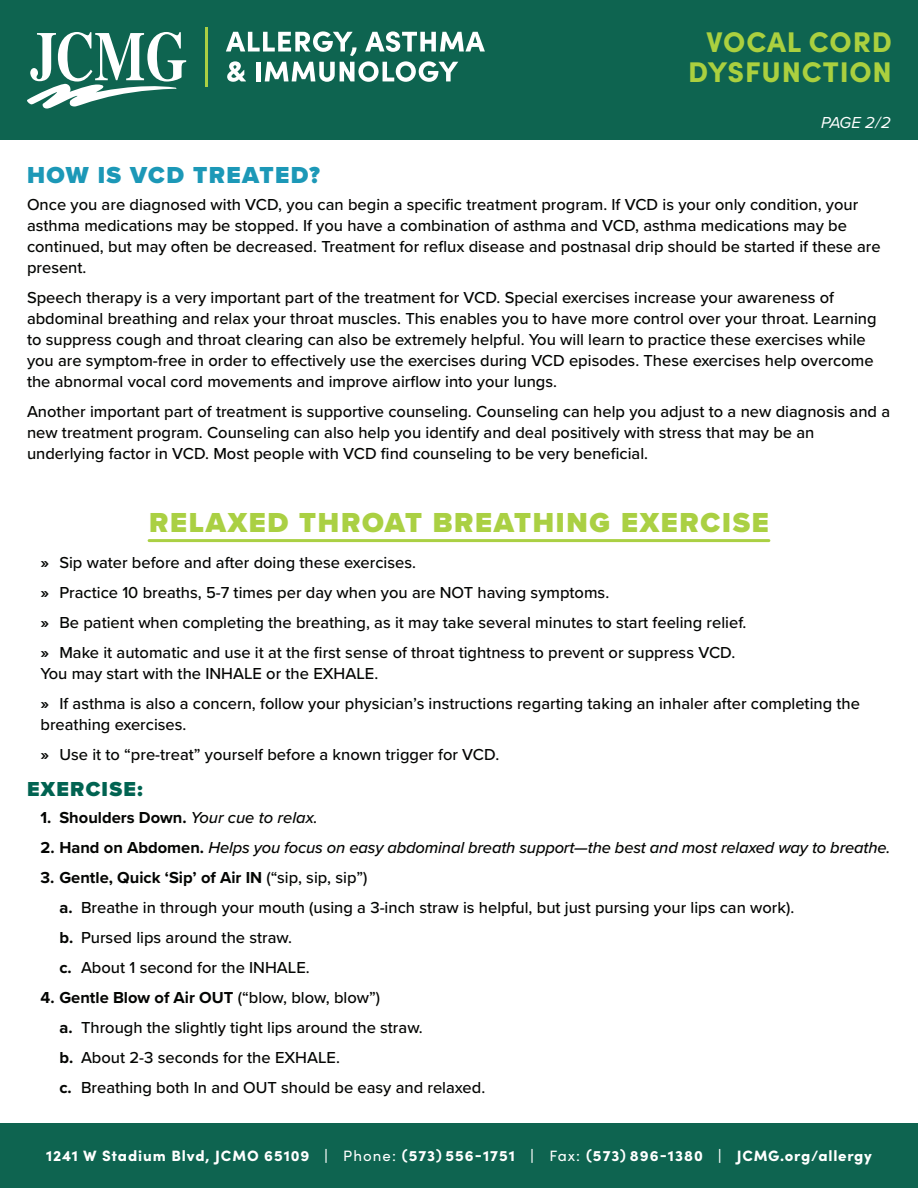
<style>
.page{position:relative;width:918px;height:1188px;background:#fff}
.page>*{position:absolute;margin:0;border:0;box-sizing:border-box;transform-origin:0 0}
.t1{font:900 28.5px "Proxima Nova";letter-spacing:.06em;color:#aad043}
.t2{font:900 28.5px/29.8px "Sofia Pro";letter-spacing:.03em;color:#abd03f;text-align:right}
.t3{font:900 24px "Proxima Nova";letter-spacing:.06em;color:#1c98b7}
.t4{font:900 21px "Proxima Nova";letter-spacing:.06em;color:#016351}
.t5{font:500 16.5px/30px "Proxima Nova";color:#040503}
.t6{font:italic 500 16.5px "Proxima Nova";letter-spacing:-.01em;color:#040503}
.t7{font:700 16.5px "Proxima Nova";color:#040503}
.t8{font:italic 16.5px "Proxima Nova";color:#fff}
.t9{font:900 15px "Sofia Pro";letter-spacing:.06em;color:#fff}
.s1{font-weight:700}
.s2{font-weight:500;font-style:italic}
.s3{font-weight:700;font-style:normal}
.s4{font-weight:400}
</style>
<div class="page">
<div style="left:0;top:0;width:918px;height:140px;background:#0e6450"></div>
<div style="left:0;top:1123px;width:918px;height:65px;background:#0e6450"></div>
<svg style="left:226px;top:31px;width:259px;height:51px"></svg>
<hr style="left:205px;top:27px;width:2px;height:60px;background:#aad043">
<svg style="left:27px;top:32px;width:159px;height:77px"></svg>
<hr style="left:149px;top:539px;width:620px;height:3px;background:#aad043">
<h1 class="t2" style="left:688px;top:31px;width:205px">VOCAL CORD<br>DYSFUNCTION</h1>
<p class="t8" style="left:821px;top:115px;width:71px">PAGE 2/2</p>
<h2 class="t3" style="left:27px;top:164px;width:294px">HOW IS VCD TREATED?</h2>
<p class="t5" style="left:27px;top:195px;width:855px;line-height:21px">Once you are diagnosed with VCD, you can begin a specific treatment program. If VCD is your only condition, your asthma medications may be stopped. If you have a combination of asthma and VCD, asthma medications may be continued, but may often be decreased. Treatment for reflux disease and postnasal drip should be started if these are present.</p>
<p class="t5" style="left:27px;top:288px;width:851px;line-height:21px">Speech therapy is a very important part of the treatment for VCD. Special exercises increase your awareness of abdominal breathing and relax your throat muscles. This enables you to have more control over your throat. Learning to suppress cough and throat clearing can also be extremely helpful. You will learn to practice these exercises while you are symptom-free in order to effectively use the exercises during VCD episodes. These exercises help overcome the abnormal vocal cord movements and improve airflow into your lungs.</p>
<p class="t5" style="left:27px;top:402px;width:865px;line-height:21px">Another important part of treatment is supportive counseling. Counseling can help you adjust to a new diagnosis and a new treatment program. Counseling can also help you identify and deal positively with stress that may be an underlying factor in VCD. Most people with VCD find counseling to be very beneficial.</p>
<h1 class="t1" style="left:149px;top:510px;width:621px">RELAXED THROAT BREATHING EXERCISE</h1>
<p class="t5" style="left:40px;top:548px;width:707px"><span class="s1">»</span> Sip water before and after doing these exercises.<br><span class="s1">»</span> Practice 10 breaths, 5-7 times per day when you are NOT having symptoms.<br><span class="s1">»</span> Be patient when completing the breathing, as it may take several minutes to start feeling relief. <span class="s1">»</span> Make it automatic and use it at the first sense of throat tightness to prevent or suppress VCD.</p>
<p class="t5" style="left:40px;top:659px;width:821px">You may start with the INHALE or the EXHALE.<br><span class="s1">»</span> If asthma is also a concern, follow your physician’s instructions regarting taking an inhaler after completing the</p>
<p class="t5" style="left:40px;top:710px;width:460px">breathing exercises.<br><span class="s1">»</span> Use it to “pre-treat” yourself before a known trigger for VCD.</p>
<p class="t4" style="left:27px;top:780px;width:117px">EXERCISE:</p>
<p class="t7" style="left:40px;top:810px;width:279px">1. Shoulders Down. <span class="s2">Your cue to relax.</span></p>
<p class="t6" style="left:40px;top:840px;width:851px"><span class="s3">2. Hand on Abdomen.</span> Helps you focus on easy abdominal breath support—the best and most relaxed way to breathe.</p>
<p class="t5" style="left:59px;top:863px;width:736px;text-indent:-19px"><span class="s1">3. Gentle, Quick ‘Sip’ of Air IN</span> (“sip, sip, sip”)<br><span class="s1">a.</span> Breathe in through your mouth (using a 3-inch straw is helpful, but just pursing your lips can work). <span class="s1">b.</span> Pursed lips around the straw.<br><span class="s1">c.</span> About 1 second for the INHALE.</p>
<p class="t5" style="left:59px;top:983px;width:427px;text-indent:-19px"><span class="s1">4. Gentle Blow of Air OUT</span> (“blow, blow, blow”)<br><span class="s1">a.</span> Through the slightly tight lips around the straw.<br><span class="s1">b.</span> About 2-3 seconds for the EXHALE.<br><span class="s1">c.</span> Breathing both In and OUT should be easy and relaxed.</p>
<p class="t9" style="left:46px;top:1150px;width:827px">1241 W Stadium Blvd, JCMO 65109 | <span class="s4">Phone:</span> (573) 556-1751 | <span class="s4">Fax:</span> (573) 896-1380 | JCMG.org/allergy</p>
</div>
